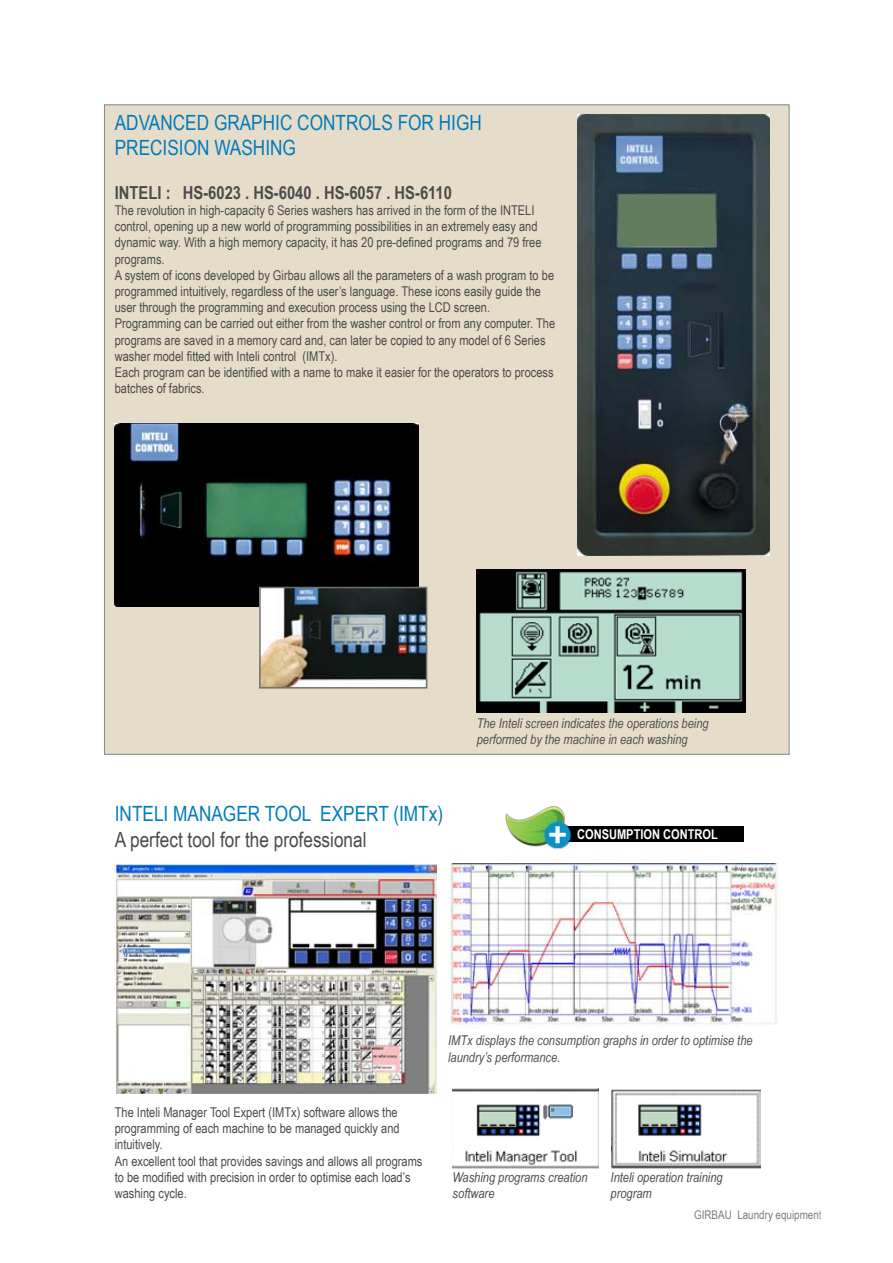
<style>
.page{position:relative;width:893px;height:1263px;background:#fff}
.page>*{position:absolute;margin:0;border:0;box-sizing:border-box;transform-origin:0 0}
.t1{font:700 34.95px "Arial Narrow";color:#fff;scale:1.15 1}
.t2{font:21px/25.2px "Arial Narrow";color:#007bbc}
.t3{font:21px "Arial Narrow";color:#4b4b4d}
.t4{font:700 18px "Arial Narrow";color:#4b4b4d}
.t5{font:13.5px/16.2px "Arial Narrow";color:#4b4b4d}
.t6{font:italic 13.5px/16.2px "Arial Narrow";color:#4e4e50}
.t7{font:italic 13.5px/16.2px "Arial Narrow";color:#4b4b4d}
.t8{font:700 13.5px "Arial Narrow";color:#fff}
.t9{font:12px "Arial Narrow";color:#7b7c7e}
.s1{color:#9c9d9f}
</style>
<div class="page">
<img style="left:115px;top:864px;width:321px;height:230px">
<img style="left:450px;top:863px;width:328px;height:162px">
<img style="left:611px;top:1089px;width:149px;height:79px">
<img style="left:452px;top:1089px;width:147px;height:79px">
<div style="left:104px;top:104px;width:686px;height:651px;background:#e5ddc9;border:1px solid #878d8c"></div>
<div style="left:562px;top:826px;width:181px;height:16px;background:#000"></div>
<img style="left:505px;top:806px;width:67px;height:43px">
<img style="left:115px;top:423px;width:304px;height:183px">
<img style="left:262px;top:590px;width:162px;height:95px">
<div style="left:259px;top:587px;width:168px;height:101px;border:2px solid #706f6f"></div>
<img style="left:577px;top:115px;width:193px;height:440px">
<img style="left:477px;top:570px;width:268px;height:142px">
<h2 class="t2" style="left:115px;top:109px;width:369px">ADVANCED GRAPHIC CONTROLS FOR HIGH<br>PRECISION WASHING</h2>
<h3 class="t4" style="left:115px;top:179px;width:339px">INTELI : HS-6023 . HS-6040 . HS-6057 . HS-6110</h3>
<p class="t5" style="left:115px;top:202px;width:442px">The revolution in high-capacity 6 Series washers has arrived in the form of the INTELI control, opening up a new world of programming possibilities in an extremely easy and dynamic way. With a high memory capacity, it has 20 pre-defined programs and 79 free programs.<br>A system of icons developed by Girbau allows all the parameters of a wash program to be programmed intuitively, regardless of the user’s language. These icons easily guide the user through the programming and execution process using the LCD screen.<br>Programming can be carried out either from the washer control or from any computer. The programs are saved in a memory card and, can later be copied to any model of 6 Series washer model fitted with Inteli control (IMTx).<br>Each program can be identified with a name to make it easier for the operators to process batches of fabrics.</p>
<h2 class="t2" style="left:115px;top:800px;width:330px">INTELI MANAGER TOOL EXPERT (IMTx)</h2>
<h2 class="t3" style="left:115px;top:824px;width:253px">A perfect tool for the professional</h2>
<p class="t6" style="left:477px;top:715px;width:233px">The Inteli screen indicates the operations being performed by the machine in each washing</p>
<h1 class="t1" style="left:548px;top:808px;width:18px">+</h1>
<p class="t8" style="left:577px;top:824px;width:142px">CONSUMPTION CONTROL</p>
<p class="t5" style="left:115px;top:1103px;width:309px">The Inteli Manager Tool Expert (IMTx) software allows the programming of each machine to be managed quickly and intuitively.<br>An excellent tool that provides savings and allows all programs to be modified with precision in order to optimise each load’s washing cycle.</p>
<p class="t6" style="left:448px;top:1032px;width:306px">IMTx displays the consumption graphs in order to optimise the laundry’s performance.</p>
<p class="t7" style="left:453px;top:1169px;width:136px">Washing programs creation software</p>
<p class="t7" style="left:611px;top:1169px;width:113px">Inteli operation training program</p>
<p class="t9" style="left:694px;top:1205px;width:129px">GIRBAU Laundry equipmen<span class="s1">t</span></p>
</div>
